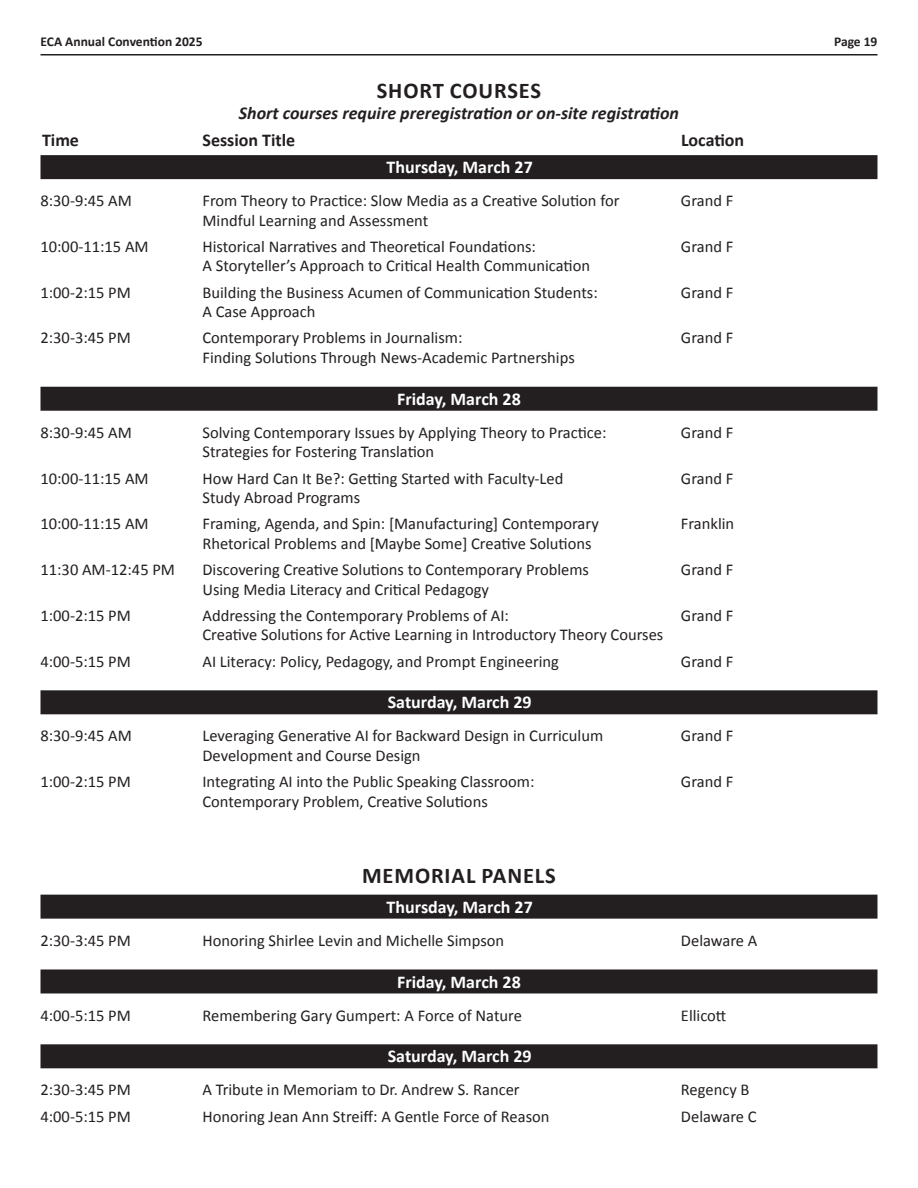
<style>
.page{position:relative;width:918px;height:1188px;background:#fff}
.page>*{position:absolute;margin:0;border:0;box-sizing:border-box;transform-origin:0 0}
.t1{font:700 22.5px "Calibri";letter-spacing:.04em;color:#231f20}
.Date_Time_Bars{font:700 18px "Calibri";color:#fff}
.t2{font:italic 700 18px "Calibri";color:#231f20}
.t3{font:700 18px "Calibri";color:#231f20}
.No_Spacing{font:16.5px "Calibri";color:#231f20}
.t4{font:700 13.5px "Calibri";color:#231f20}
</style>
<div class="page">
<hr style="left:40px;top:54px;width:838px;height:2px;background:#231f20">
<div style="left:40px;top:155px;width:838px;height:24px;background:#231f20"></div>
<div style="left:40px;top:387px;width:838px;height:24px;background:#231f20"></div>
<div style="left:40px;top:690px;width:838px;height:24px;background:#231f20"></div>
<div style="left:40px;top:895px;width:838px;height:24px;background:#231f20"></div>
<div style="left:40px;top:969px;width:838px;height:24px;background:#231f20"></div>
<div style="left:40px;top:1044px;width:838px;height:24px;background:#231f20"></div>
<p class="t4" style="left:40px;top:32px;width:164px">ECA Annual Convention 2025</p>
<p class="t4" style="left:834px;top:32px;width:45px">Page 19</p>
<p class="t1" style="left:377px;top:74px;width:166px">SHORT COURSES</p>
<p class="t2" style="left:239px;top:101px;width:442px">Short courses require preregistration or on-site registration</p>
<p class="t3" style="left:42px;top:127px;width:39px">Time</p>
<p class="t3" style="left:203px;top:127px;width:94px">Session Title</p>
<p class="t3" style="left:681px;top:127px;width:65px">Location</p>
<p class="Date_Time_Bars" style="left:387px;top:155px;width:148px">Thursday, March 27</p>
<p class="No_Spacing" style="left:40px;top:189px;width:93px">8:30-9:45 AM</p>
<p class="No_Spacing" style="left:202px;top:189px;width:419px">From Theory to Practice: Slow Media as a Creative Solution for</p>
<p class="No_Spacing" style="left:681px;top:189px;width:54px">Grand F</p>
<p class="No_Spacing" style="left:202px;top:209px;width:227px">Mindful Learning and Assessment</p>
<p class="No_Spacing" style="left:40px;top:235px;width:110px">10:00-11:15 AM</p>
<p class="No_Spacing" style="left:202px;top:235px;width:335px">Historical Narratives and Theoretical Foundations:</p>
<p class="No_Spacing" style="left:681px;top:235px;width:54px">Grand F</p>
<p class="No_Spacing" style="left:202px;top:255px;width:389px">A Storyteller’s Approach to Critical Health Communication</p>
<p class="No_Spacing" style="left:40px;top:281px;width:92px">1:00-2:15 PM</p>
<p class="No_Spacing" style="left:202px;top:281px;width:397px">Building the Business Acumen of Communication Students:</p>
<p class="No_Spacing" style="left:681px;top:281px;width:54px">Grand F</p>
<p class="No_Spacing" style="left:202px;top:300px;width:114px">A Case Approach</p>
<p class="No_Spacing" style="left:40px;top:327px;width:92px">2:30-3:45 PM</p>
<p class="No_Spacing" style="left:202px;top:327px;width:261px">Contemporary Problems in Journalism:</p>
<p class="No_Spacing" style="left:681px;top:327px;width:54px">Grand F</p>
<p class="No_Spacing" style="left:202px;top:346px;width:374px">Finding Solutions Through News-Academic Partnerships</p>
<p class="Date_Time_Bars" style="left:397px;top:386px;width:125px">Friday, March 28</p>
<p class="No_Spacing" style="left:40px;top:421px;width:93px">8:30-9:45 AM</p>
<p class="No_Spacing" style="left:202px;top:421px;width:406px">Solving Contemporary Issues by Applying Theory to Practice:</p>
<p class="No_Spacing" style="left:681px;top:421px;width:54px">Grand F</p>
<p class="No_Spacing" style="left:202px;top:440px;width:233px">Strategies for Fostering Translation</p>
<p class="No_Spacing" style="left:40px;top:467px;width:110px">10:00-11:15 AM</p>
<p class="No_Spacing" style="left:202px;top:467px;width:362px">How Hard Can It Be?: Getting Started with Faculty-Led</p>
<p class="No_Spacing" style="left:681px;top:467px;width:54px">Grand F</p>
<p class="No_Spacing" style="left:202px;top:486px;width:159px">Study Abroad Programs</p>
<p class="No_Spacing" style="left:40px;top:512px;width:110px">10:00-11:15 AM</p>
<p class="No_Spacing" style="left:202px;top:512px;width:398px">Framing, Agenda, and Spin: [Manufacturing] Contemporary</p>
<p class="No_Spacing" style="left:681px;top:512px;width:55px">Franklin</p>
<p class="No_Spacing" style="left:202px;top:532px;width:391px">Rhetorical Problems and [Maybe Some] Creative Solutions</p>
<p class="No_Spacing" style="left:40px;top:558px;width:136px">11:30 AM-12:45 PM</p>
<p class="No_Spacing" style="left:202px;top:558px;width:388px">Discovering Creative Solutions to Contemporary Problems</p>
<p class="No_Spacing" style="left:681px;top:558px;width:54px">Grand F</p>
<p class="No_Spacing" style="left:202px;top:578px;width:288px">Using Media Literacy and Critical Pedagogy</p>
<p class="No_Spacing" style="left:40px;top:604px;width:92px">1:00-2:15 PM</p>
<p class="No_Spacing" style="left:202px;top:604px;width:308px">Addressing the Contemporary Problems of AI:</p>
<p class="No_Spacing" style="left:681px;top:604px;width:54px">Grand F</p>
<p class="No_Spacing" style="left:202px;top:623px;width:462px">Creative Solutions for Active Learning in Introductory Theory Courses</p>
<p class="No_Spacing" style="left:40px;top:650px;width:92px">4:00-5:15 PM</p>
<p class="No_Spacing" style="left:202px;top:650px;width:358px">AI Literacy: Policy, Pedagogy, and Prompt Engineering</p>
<p class="No_Spacing" style="left:681px;top:650px;width:54px">Grand F</p>
<p class="Date_Time_Bars" style="left:388px;top:690px;width:145px">Saturday, March 29</p>
<p class="No_Spacing" style="left:40px;top:724px;width:93px">8:30-9:45 AM</p>
<p class="No_Spacing" style="left:202px;top:724px;width:402px">Leveraging Generative AI for Backward Design in Curriculum</p>
<p class="No_Spacing" style="left:681px;top:724px;width:54px">Grand F</p>
<p class="No_Spacing" style="left:202px;top:744px;width:220px">Development and Course Design</p>
<p class="No_Spacing" style="left:40px;top:770px;width:92px">1:00-2:15 PM</p>
<p class="No_Spacing" style="left:202px;top:770px;width:334px">Integrating AI into the Public Speaking Classroom:</p>
<p class="No_Spacing" style="left:681px;top:770px;width:54px">Grand F</p>
<p class="No_Spacing" style="left:202px;top:790px;width:287px">Contemporary Problem, Creative Solutions</p>
<p class="t1" style="left:362px;top:860px;width:195px">MEMORIAL PANELS</p>
<p class="Date_Time_Bars" style="left:387px;top:894px;width:148px">Thursday, March 27</p>
<p class="No_Spacing" style="left:40px;top:929px;width:92px">2:30-3:45 PM</p>
<p class="No_Spacing" style="left:202px;top:929px;width:303px">Honoring Shirlee Levin and Michelle Simpson</p>
<p class="No_Spacing" style="left:681px;top:929px;width:78px">Delaware A</p>
<p class="Date_Time_Bars" style="left:397px;top:969px;width:125px">Friday, March 28</p>
<p class="No_Spacing" style="left:40px;top:1004px;width:92px">4:00-5:15 PM</p>
<p class="No_Spacing" style="left:202px;top:1004px;width:321px">Remembering Gary Gumpert: A Force of Nature</p>
<p class="No_Spacing" style="left:681px;top:1004px;width:47px">Ellicott</p>
<p class="Date_Time_Bars" style="left:388px;top:1044px;width:145px">Saturday, March 29</p>
<p class="No_Spacing" style="left:40px;top:1078px;width:92px">2:30-3:45 PM</p>
<p class="No_Spacing" style="left:202px;top:1078px;width:319px">A Tribute in Memoriam to Dr. Andrew S. Rancer</p>
<p class="No_Spacing" style="left:681px;top:1078px;width:70px">Regency B</p>
<p class="No_Spacing" style="left:40px;top:1105px;width:92px">4:00-5:15 PM</p>
<p class="No_Spacing" style="left:202px;top:1105px;width:349px">Honoring Jean Ann Streiff: A Gentle Force of Reason</p>
<p class="No_Spacing" style="left:681px;top:1105px;width:77px">Delaware C</p>
</div>
